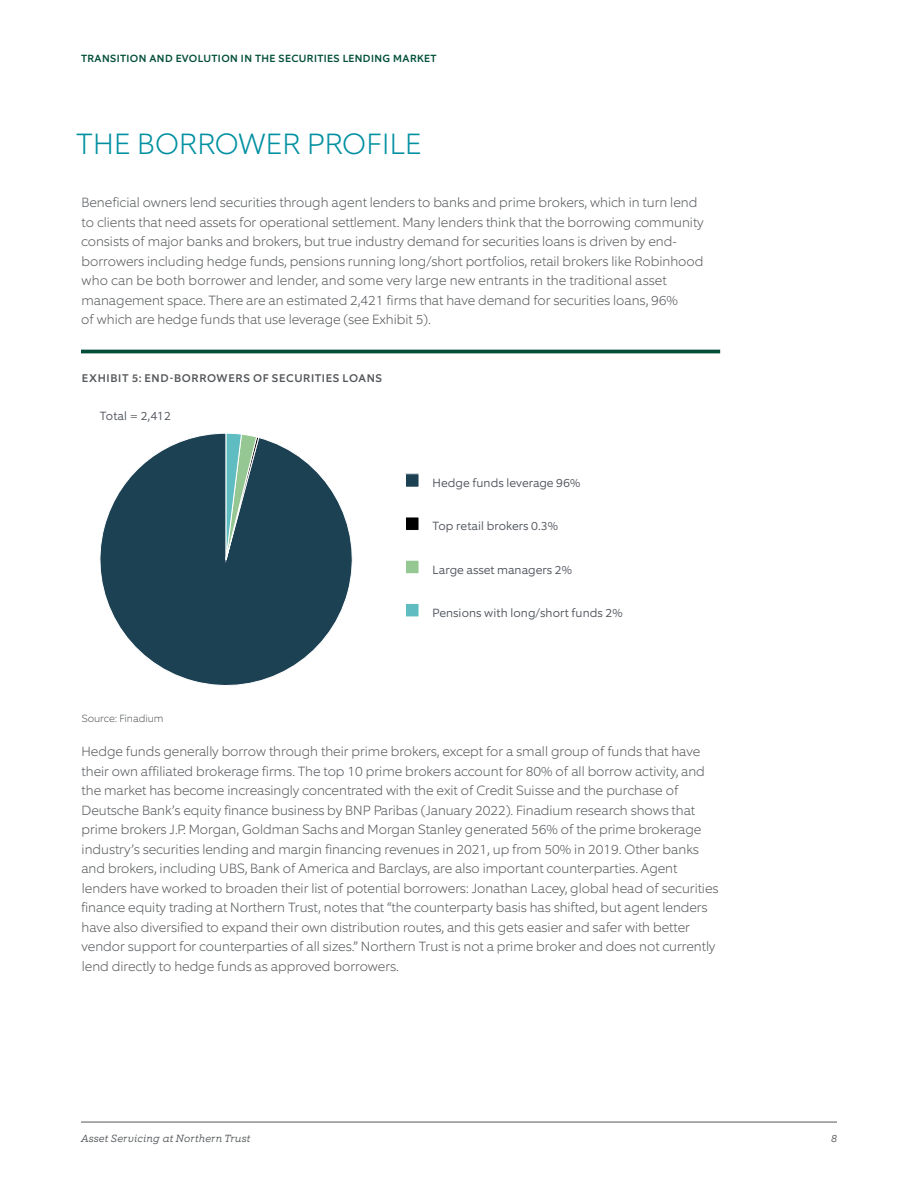
<style>
.page{position:relative;width:918px;height:1188px;background:#fff}
.page>*{position:absolute;margin:0;border:0;box-sizing:border-box;transform-origin:0 0}
.t1{font:200 29.55px "Equip";letter-spacing:.01em;color:#0090a1}
.t2{font:200 13.5px/19.5px "Equip";color:#54575a}
.t3{font:300 12px "Equip";color:#4d525a}
.t4{font:500 11.25px "Equip";letter-spacing:.06em;color:#54575a}
.t5{font:500 10.5px "Equip";letter-spacing:.04em;color:#004e38}
.t6{font:italic 300 10.5px "Equip Slab";letter-spacing:.02em;color:#54575a}
.t7{font:200 10.5px "Equip";color:#54575a}
</style>
<div class="page">
<hr style="left:81px;top:1122px;width:756px;height:1px;background:#54575a">
<hr style="left:81px;top:350px;width:639px;height:3px;background:#004e38">
<div style="left:405px;top:474px;width:14px;height:13px;background:#1c4153"></div>
<div style="left:405px;top:473px;width:14px;height:15px;border:1px solid #fff"></div>
<svg style="left:100px;top:433px;width:253px;height:253px"></svg>
<div style="left:405px;top:517px;width:14px;height:13px;background:#000"></div>
<div style="left:405px;top:517px;width:14px;height:14px;border:1px solid #fff"></div>
<div style="left:405px;top:560px;width:14px;height:14px;background:#95c792"></div>
<div style="left:405px;top:560px;width:14px;height:14px;border:1px solid #fff"></div>
<div style="left:405px;top:603px;width:14px;height:14px;background:#5fbcc0"></div>
<div style="left:405px;top:603px;width:14px;height:14px;border:1px solid #fff"></div>
<svg style="left:225px;top:433px;width:35px;height:127px;background:#5e8b8a"></svg>
<p class="t5" style="left:81px;top:52px;width:357px">TRANSITION AND EVOLUTION IN THE SECURITIES LENDING MARKET</p>
<h1 class="t1" style="left:76px;top:125px;width:347px">THE BORROWER PROFILE</h1>
<p class="t2" style="left:81px;top:193px;width:624px">Beneficial owners lend securities through agent lenders to banks and prime brokers, which in turn lend to clients that need assets for operational settlement. Many lenders think that the borrowing community consists of major banks and brokers, but true industry demand for securities loans is driven by end&shy;borrowers including hedge funds, pensions running long/short portfolios, retail brokers like Robinhood who can be both borrower and lender, and some very large new entrants in the traditional asset management space. There are an estimated 2,421 firms that have demand for securities loans, 96%<br>of which are hedge funds that use leverage (see Exhibit 5).</p>
<p class="t4" style="left:82px;top:371px;width:302px">EXHIBIT 5: END-BORROWERS OF SECURITIES LOANS</p>
<p class="t3" style="left:100px;top:408px;width:73px">Total = 2,412</p>
<p class="t3" style="left:433px;top:475px;width:149px">Hedge funds leverage 96%</p>
<p class="t3" style="left:433px;top:519px;width:127px">Top retail brokers 0.3%</p>
<p class="t3" style="left:433px;top:562px;width:141px">Large asset managers 2%</p>
<p class="t3" style="left:433px;top:605px;width:192px">Pensions with long/short funds 2%</p>
<p class="t7" style="left:82px;top:712px;width:83px">Source: Finadium</p>
<p class="t2" style="left:81px;top:742px;width:639px">Hedge funds generally borrow through their prime brokers, except for a small group of funds that have their own affiliated brokerage firms. The top 10 prime brokers account for 80% of all borrow activity, and the market has become increasingly concentrated with the exit of Credit Suisse and the purchase of Deutsche Bank’s equity finance business by BNP Paribas (January 2022). Finadium research shows that prime brokers J.P. Morgan, Goldman Sachs and Morgan Stanley generated 56% of the prime brokerage industry’s securities lending and margin financing revenues in 2021, up from 50% in 2019. Other banks and brokers, including UBS, Bank of America and Barclays, are also important counterparties. Agent lenders have worked to broaden their list of potential borrowers: Jonathan Lacey, global head of securities finance equity trading at Northern Trust, notes that “the counterparty basis has shifted, but agent lenders have also diversified to expand their own distribution routes, and this gets easier and safer with better vendor support for counterparties of all sizes.” Northern Trust is not a prime broker and does not currently lend directly to hedge funds as approved borrowers.</p>
<p class="t6" style="left:81px;top:1132px;width:171px">Asset Servicing at Northern Trust</p>
<p class="t6" style="left:831px;top:1132px;width:7px">8</p>
</div>
